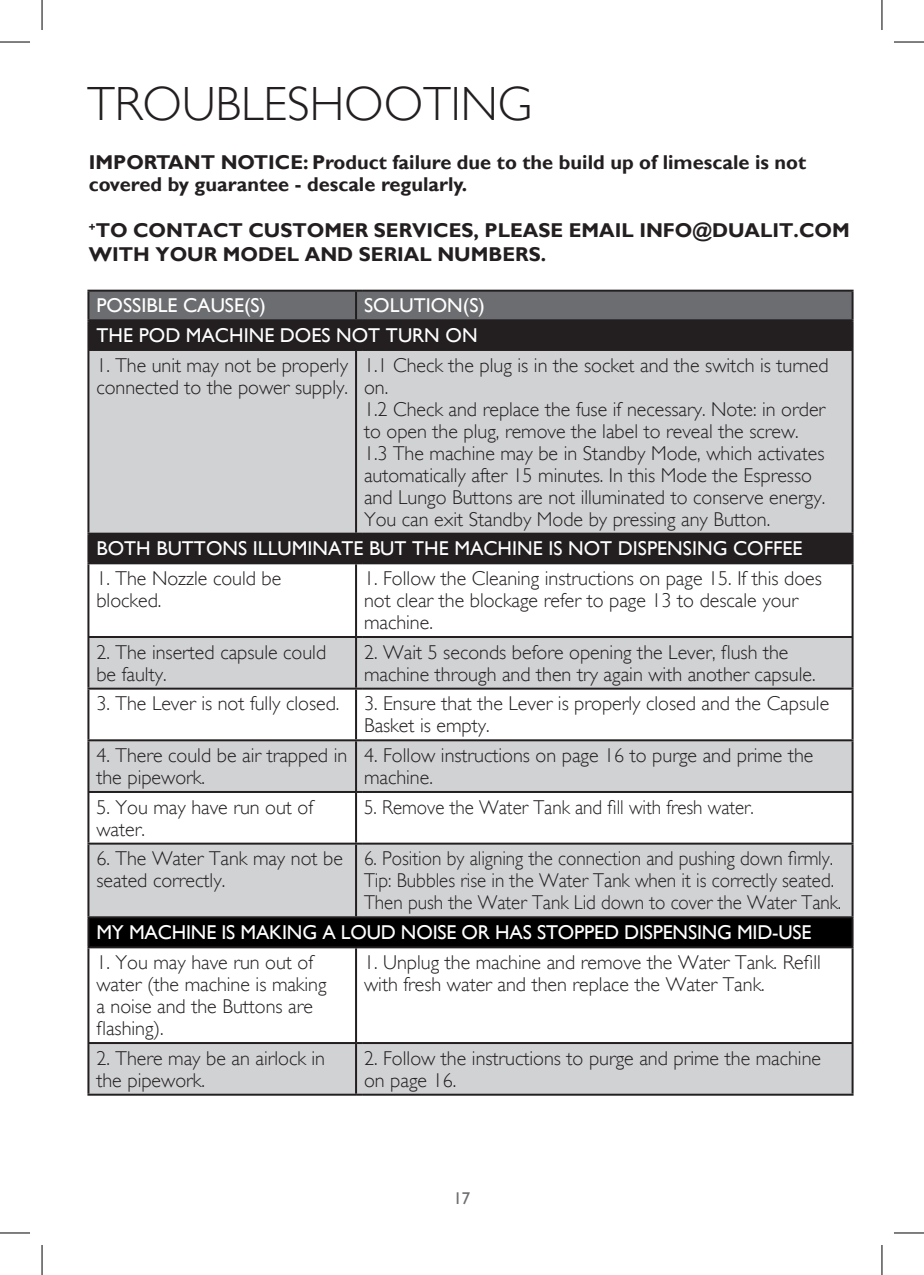
<style>
.page{position:relative;width:924px;height:1275px;background:#fff}
.page>*{position:absolute;margin:0;border:0;box-sizing:border-box;transform-origin:0 0}
.t1{font:300 48px "Gill Sans";color:#231f20}
.Instructions{font:300 20px/22px "Gill Sans";color:#231f20}
.Instructions-2{font:300 20px/22px "Gill Sans";color:#231f20;scale:.95 1}
.Instructions-3{font:20px "Gill Sans";color:#fff}
.t2{font:700 20px/22px "Gill Sans";color:#231f20}
.t3{font:700 20px/24px "Gill Sans";color:#231f20}
.t4{font:17px "Gill Sans";color:#6c6d70}
.s1{font-style:inherit}
</style>
<div class="page">
<div style="left:89px;top:321px;width:762px;height:241px;background:#231f20"></div>
<div style="left:89px;top:351px;width:762px;height:181px;background:#d1d2d4"></div>
<svg style="left:89px;top:564px;width:762px;height:72px"></svg>
<svg style="left:89px;top:638px;width:762px;height:153px;fill:#d1d2d4"></svg>
<svg style="left:89px;top:844px;width:762px;height:249px;fill:#d1d2d4"></svg>
<div style="left:88px;top:917px;width:764px;height:30px;background:#000"></div>
<hr style="left:87px;top:321px;width:2px;height:28px;background:#231f20">
<hr style="left:851px;top:321px;width:2px;height:28px;background:#231f20">
<hr style="left:87px;top:534px;width:2px;height:28px;background:#231f20">
<hr style="left:851px;top:534px;width:2px;height:28px;background:#231f20">
<hr style="left:87px;top:562px;width:269px;height:2px;background:#231f20">
<hr style="left:87px;top:564px;width:2px;height:72px;background:#231f20">
<svg style="left:356px;top:562px;width:6px;height:2px"></svg>
<hr style="left:355px;top:564px;width:2px;height:72px;background:#231f20">
<hr style="left:362px;top:562px;width:491px;height:2px;background:#231f20">
<hr style="left:851px;top:564px;width:2px;height:72px;background:#231f20">
<hr style="left:87px;top:636px;width:269px;height:2px;background:#231f20">
<hr style="left:87px;top:638px;width:2px;height:49px;background:#231f20">
<svg style="left:356px;top:636px;width:6px;height:2px"></svg>
<hr style="left:355px;top:638px;width:2px;height:49px;background:#231f20">
<hr style="left:362px;top:636px;width:491px;height:2px;background:#231f20">
<hr style="left:851px;top:638px;width:2px;height:49px;background:#231f20">
<hr style="left:87px;top:687px;width:269px;height:2px;background:#231f20">
<hr style="left:87px;top:689px;width:2px;height:50px;background:#231f20">
<svg style="left:356px;top:687px;width:6px;height:2px"></svg>
<hr style="left:355px;top:689px;width:2px;height:50px;background:#231f20">
<hr style="left:362px;top:687px;width:491px;height:2px;background:#231f20">
<hr style="left:851px;top:689px;width:2px;height:50px;background:#231f20">
<hr style="left:87px;top:739px;width:269px;height:2px;background:#231f20">
<hr style="left:87px;top:741px;width:2px;height:50px;background:#231f20">
<svg style="left:356px;top:739px;width:6px;height:2px"></svg>
<hr style="left:355px;top:741px;width:2px;height:50px;background:#231f20">
<hr style="left:362px;top:739px;width:491px;height:2px;background:#231f20">
<hr style="left:851px;top:741px;width:2px;height:50px;background:#231f20">
<hr style="left:87px;top:791px;width:269px;height:2px;background:#231f20">
<hr style="left:87px;top:793px;width:2px;height:49px;background:#231f20">
<svg style="left:356px;top:791px;width:6px;height:2px"></svg>
<hr style="left:355px;top:793px;width:2px;height:49px;background:#231f20">
<hr style="left:362px;top:791px;width:491px;height:2px;background:#231f20">
<hr style="left:851px;top:793px;width:2px;height:49px;background:#231f20">
<hr style="left:87px;top:842px;width:269px;height:2px;background:#231f20">
<hr style="left:87px;top:844px;width:2px;height:72px;background:#231f20">
<svg style="left:356px;top:842px;width:6px;height:2px"></svg>
<hr style="left:355px;top:844px;width:2px;height:72px;background:#231f20">
<hr style="left:362px;top:842px;width:491px;height:2px;background:#231f20">
<hr style="left:851px;top:844px;width:2px;height:72px;background:#231f20">
<hr style="left:87px;top:916px;width:269px;height:2px;background:#231f20">
<hr style="left:87px;top:918px;width:2px;height:28px;background:#231f20">
<svg style="left:356px;top:916px;width:6px;height:2px"></svg>
<hr style="left:362px;top:916px;width:491px;height:2px;background:#231f20">
<hr style="left:851px;top:918px;width:2px;height:28px;background:#231f20">
<hr style="left:87px;top:1042px;width:269px;height:2px;background:#231f20">
<hr style="left:87px;top:1044px;width:2px;height:49px;background:#231f20">
<hr style="left:87px;top:1093px;width:269px;height:2px;background:#231f20">
<svg style="left:356px;top:1042px;width:6px;height:2px"></svg>
<hr style="left:355px;top:1044px;width:2px;height:49px;background:#231f20">
<hr style="left:362px;top:1042px;width:491px;height:2px;background:#231f20">
<hr style="left:851px;top:1044px;width:2px;height:49px;background:#231f20">
<svg style="left:356px;top:1093px;width:6px;height:2px"></svg>
<hr style="left:362px;top:1093px;width:491px;height:2px;background:#231f20">
<hr style="left:87px;top:946px;width:269px;height:2px;background:#231f20">
<hr style="left:87px;top:948px;width:2px;height:94px;background:#231f20">
<svg style="left:356px;top:946px;width:6px;height:2px"></svg>
<hr style="left:355px;top:948px;width:2px;height:94px;background:#231f20">
<hr style="left:362px;top:946px;width:491px;height:2px;background:#231f20">
<hr style="left:851px;top:948px;width:2px;height:94px;background:#231f20">
<hr style="left:87px;top:290px;width:269px;height:2px;background:#231f20">
<hr style="left:87px;top:292px;width:2px;height:27px;background:#231f20">
<hr style="left:87px;top:319px;width:269px;height:2px;background:#231f20">
<hr style="left:362px;top:290px;width:491px;height:2px;background:#231f20">
<hr style="left:851px;top:292px;width:2px;height:27px;background:#231f20">
<svg style="left:88px;top:290px;width:764px;height:31px;background:#666669"></svg>
<hr style="left:362px;top:319px;width:491px;height:2px;background:#231f20">
<hr style="left:87px;top:351px;width:2px;height:181px;background:#231f20">
<hr style="left:87px;top:349px;width:269px;height:2px;background:#231f20">
<svg style="left:356px;top:349px;width:6px;height:2px"></svg>
<hr style="left:362px;top:349px;width:491px;height:2px;background:#231f20">
<hr style="left:355px;top:351px;width:2px;height:181px;background:#231f20">
<hr style="left:851px;top:351px;width:2px;height:181px;background:#231f20">
<hr style="left:87px;top:532px;width:269px;height:2px;background:#231f20">
<svg style="left:356px;top:532px;width:6px;height:2px"></svg>
<hr style="left:362px;top:532px;width:491px;height:2px;background:#231f20">
<hr style="left:0;top:42px;width:30px;height:1px;background:#000">
<hr style="left:893px;top:42px;width:30px;height:1px;background:#000">
<hr style="left:0;top:1232px;width:30px;height:1px;background:#000">
<hr style="left:893px;top:1232px;width:30px;height:1px;background:#000">
<hr style="left:42px;top:0;width:1px;height:30px;background:#000">
<hr style="left:42px;top:1245px;width:1px;height:30px;background:#000">
<hr style="left:881px;top:0;width:1px;height:30px;background:#000">
<hr style="left:881px;top:1245px;width:1px;height:30px;background:#000">
<p class="t1" style="left:87px;top:76px;width:446px">TROUBLESHOOTING</p>
<p class="t2" style="left:89px;top:152px;width:718px">IMPORTANT NOTICE: Product failure due to the build up of limescale is not covered by guarantee - descale regularly.</p>
<p class="t3" style="left:89px;top:219px;width:762px"><sup>+</sup>TO CONTACT CUSTOMER SERVICES, PLEASE EMAIL INFO@DUALIT.COM<br>WITH YOUR MODEL AND SERIAL NUMBERS.</p>
<p class="Instructions-3" style="left:96px;top:294px;width:171px">POSSIBLE CAUSE(S)</p>
<p class="Instructions-3" style="left:364px;top:294px;width:122px">SOLUTION(S)</p>
<p class="Instructions-3" style="left:96px;top:323px;width:382px">THE POD MACHINE DOES NOT TURN ON</p>
<p class="Instructions" style="left:96px;top:354px;width:253px">1. The unit may not be properly connected to the power supply.</p>
<p class="Instructions" style="left:364px;top:354px;width:466px">1.1 Check the plug is in the socket and the switch is turned on.<br>1.2 Check and replace the fuse if necessary. Note: in order to open the plug, remove the label to reveal the screw.<br>1.3 The machine may be in Standby Mode, which activates automatically after 1<span class="s1">5</span> minutes. In this Mode the Espresso and Lungo Buttons are not illuminated to conserve energy.<br>You can exit Standby Mode by pressing any Button.</p>
<p class="Instructions-3" style="left:96px;top:537px;width:707px">BOTH BUTTONS ILLUMINATE BUT THE MACHINE IS NOT DISPENSING COFFEE</p>
<p class="Instructions" style="left:96px;top:567px;width:186px">1. The Nozzle could be blocked.</p>
<p class="Instructions" style="left:364px;top:567px;width:459px">1. Follow the Cleaning instructions on page 15. If this does not clear the blockage refer to page 13 to descale your machine.</p>
<p class="Instructions" style="left:96px;top:641px;width:231px">2. The inserted capsule could be faulty.</p>
<p class="Instructions" style="left:364px;top:641px;width:453px">2. Wait 5 seconds before opening the Lever, flush the machine through and then try again with another capsule.</p>
<p class="Instructions" style="left:96px;top:692px;width:244px">3. The Lever is not fully closed.</p>
<p class="Instructions" style="left:364px;top:692px;width:466px">3. Ensure that the Lever is properly closed and the Capsule<br>Basket is empty.</p>
<p class="Instructions" style="left:96px;top:744px;width:252px">4. There could be air trapped in the pipework.</p>
<p class="Instructions" style="left:364px;top:744px;width:450px">4. Follow instructions on page 16 to purge and prime the machine.</p>
<p class="Instructions" style="left:96px;top:796px;width:218px">5. You may have run out of water.</p>
<p class="Instructions-2" style="left:364px;top:796px;width:412px">5. Remove the Water Tank and fill with fresh water.</p>
<p class="Instructions" style="left:96px;top:847px;width:248px">6. The Water Tank may not be seated correctly.</p>
<p class="Instructions-2" style="left:364px;top:847px;width:503px">6. Position by aligning the connection and pushing down firmly.<br>Tip: Bubbles rise in the Water Tank when it is correctly seated.<br>Then push the Water Tank Lid down to cover the Water Tank.</p>
<p class="Instructions-3" style="left:96px;top:920px;width:716px">MY MACHINE IS MAKING A LOUD NOISE OR HAS STOPPED DISPENSING MID-USE</p>
<p class="Instructions" style="left:96px;top:951px;width:231px">1. You may have run out of water (the machine is making a noise and the Buttons are flashing).</p>
<p class="Instructions" style="left:364px;top:951px;width:458px">1. Unplug the machine and remove the Water Tank. Refill with fresh water and then replace the Water Tank.</p>
<p class="Instructions" style="left:96px;top:1047px;width:230px">2. There may be an airlock in the pipework.</p>
<p class="Instructions" style="left:364px;top:1047px;width:458px">2. Follow the instructions to purge and prime the machine on page 16.</p>
<p class="t4" style="left:453px;top:1188px;width:18px">17</p>
</div>
